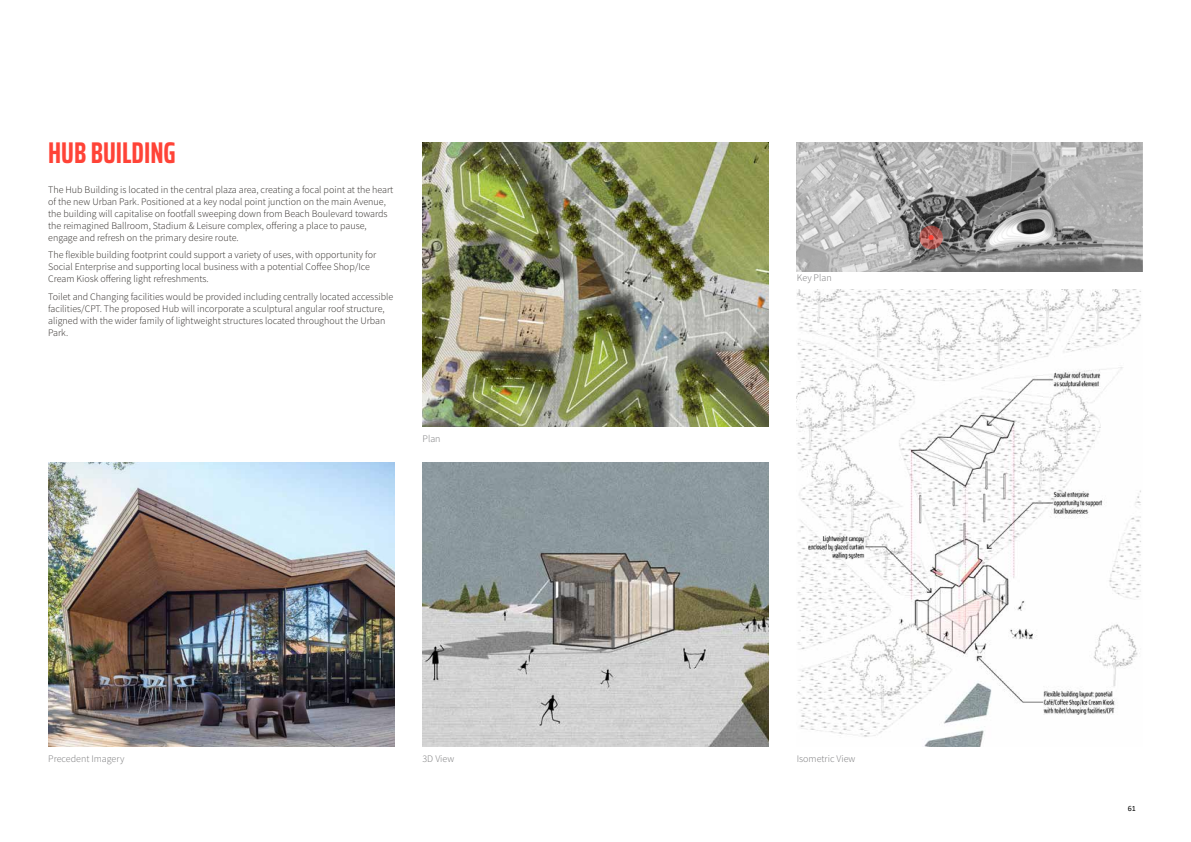
<style>
.page{position:relative;width:1191px;height:842px;background:#fff}
.page>*{position:absolute;margin:0;border:0;box-sizing:border-box;transform-origin:0 0}
.t1{font:700 extra-condensed 30px "Saira";color:#ff4337}
.t2{font:10px/12px "Source Sans Variable";color:#2d2926}
.t3{font:10px "Source Sans Variable";color:#777779}
.t4{font:8px "Calibri";color:#000}
</style>
<div class="page">
<img style="left:797px;top:142px;width:345px;height:129px">
<svg style="left:919px;top:226px;width:24px;height:23px"></svg>
<img style="left:422px;top:462px;width:346px;height:284px">
<img style="left:797px;top:289px;width:344px;height:457px">
<img style="left:48px;top:462px;width:346px;height:284px">
<img style="left:422px;top:142px;width:346px;height:285px">
<h1 class="t1" style="left:48px;top:130px;width:129px">HUB BUILDING</h1>
<p class="t2" style="left:48px;top:184px;width:347px">The Hub Building is located in the central plaza area, creating a focal point at the heart of the new Urban Park. Positioned at a key nodal point junction on the main Avenue, the building will capitalise on footfall sweeping down from Beach Boulevard towards the reimagined Ballroom, Stadium &amp; Leisure complex, offering a place to pause, engage and refresh on the primary desire route.</p>
<p class="t2" style="left:48px;top:249px;width:329px">The flexible building footprint could support a variety of uses, with opportunity for<br>Social Enterprise and supporting local business with a potential Coffee Shop/Ice<br>Cream Kiosk offering light refreshments.</p>
<p class="t2" style="left:48px;top:291px;width:346px">Toilet and Changing facilities would be provided including centrally located accessible facilities/CPT. The proposed Hub will incorporate a sculptural angular roof structure, aligned with the wider family of lightweight structures located throughout the Urban Park.</p>
<p class="t3" style="left:422px;top:433px;width:20px">Plan</p>
<p class="t3" style="left:797px;top:272px;width:36px">Key Plan</p>
<p class="t3" style="left:48px;top:752px;width:78px">Precedent Imagery</p>
<p class="t3" style="left:422px;top:752px;width:33px">3D View</p>
<p class="t3" style="left:797px;top:752px;width:60px">Isometric View</p>
<p class="t4" style="left:1127px;top:803px;width:10px">61</p>
</div>
